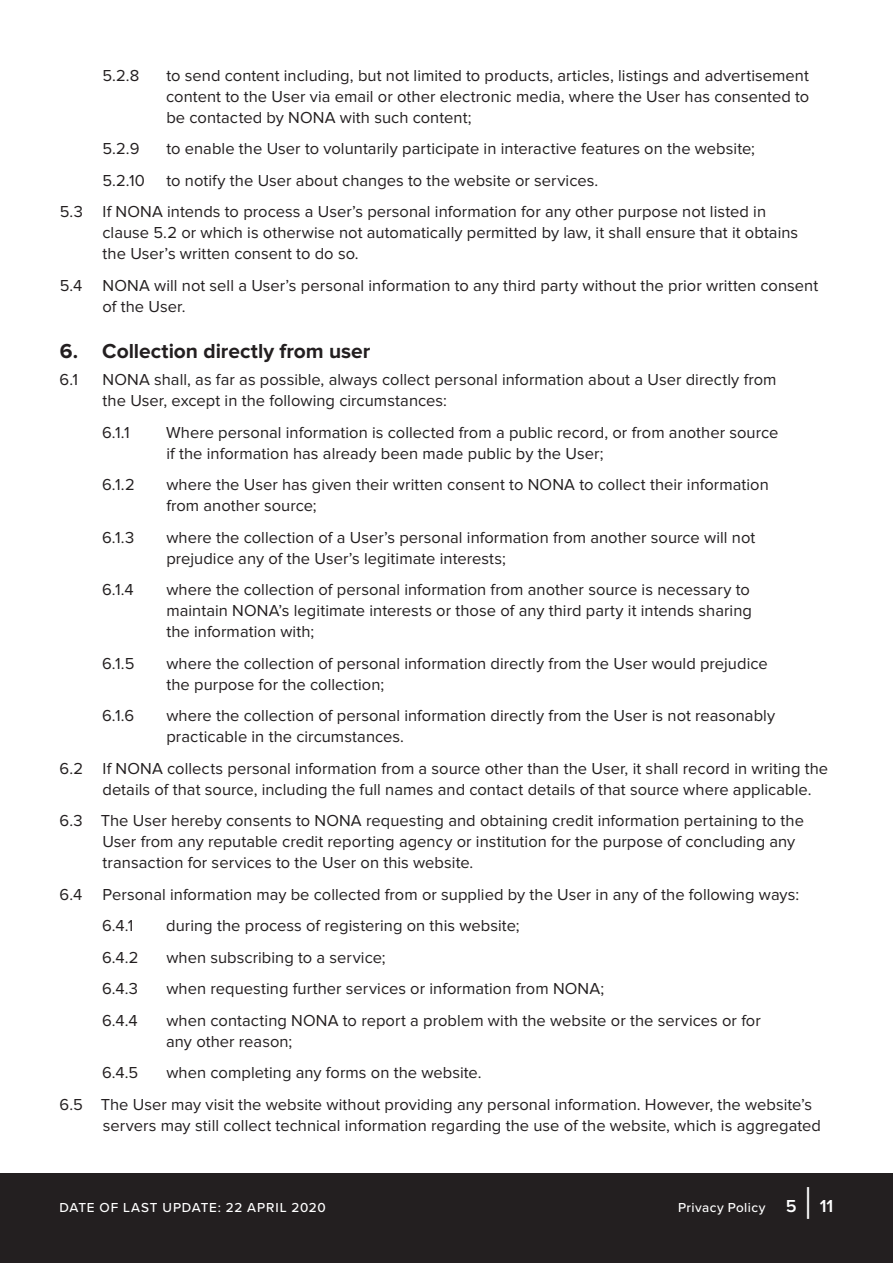
<style>
.page{position:relative;width:893px;height:1263px;background:#fff}
.page>*{position:absolute;margin:0;border:0;box-sizing:border-box;transform-origin:0 0}
.t1{font:300 45px "Proxima Nova";color:#fff}
.t2{font:700 21px "Proxima Nova";color:#231f20}
.t3{font:600 18px "Proxima Nova";color:#fff}
.t4{font:16.5px/21px "Proxima Nova";letter-spacing:.005em;color:#231f20}
.t5{font:500 13.5px "Proxima Nova";letter-spacing:.05em;color:#fff}
.t6{font:500 13.5px "Proxima Nova";letter-spacing:.03em;color:#fff}
</style>
<div class="page">
<div style="left:0;top:1174px;width:893px;height:89px;background:#231f20"></div>
<p class="t4" style="left:102px;top:65px;width:39px">5.2.8</p>
<p class="t4" style="left:166px;top:65px;width:645px;text-align:justify">to send content including, but not limited to products, articles, listings and advertisement content to the User via email or other electronic media, where the User has consented to be contacted by NONA with such content;</p>
<p class="t4" style="left:102px;top:139px;width:39px">5.2.9</p>
<p class="t4" style="left:166px;top:139px;width:590px">to enable the User to voluntarily participate in interactive features on the website;</p>
<p class="t4" style="left:102px;top:170px;width:44px">5.2.10</p>
<p class="t4" style="left:166px;top:170px;width:433px">to notify the User about changes to the website or services.</p>
<p class="t4" style="left:102px;top:202px;width:697px;text-indent:-43px">5.3 If NONA intends to process a User’s personal information for any other purpose not listed in clause 5.2 or which is otherwise not automatically permitted by law, it shall ensure that it obtains the User’s written consent to do so.</p>
<p class="t4" style="left:102px;top:275px;width:717px;text-indent:-43px">5.4 NONA will not sell a User’s personal information to any third party without the prior written consent of the User.</p>
<p class="t2" style="left:60px;top:341px;width:312px">6. Collection directly from user</p>
<p class="t4" style="left:60px;top:370px;width:20px">6.1</p>
<p class="t4" style="left:103px;top:370px;width:676px">NONA shall, as far as possible, always collect personal information about a User directly from the User, except in the following circumstances:</p>
<p class="t4" style="left:102px;top:422px;width:29px">6.1.1</p>
<p class="t4" style="left:166px;top:422px;width:614px">Where personal information is collected from a public record, or from another source if the information has already been made public by the User;</p>
<p class="t4" style="left:102px;top:475px;width:34px">6.1.2</p>
<p class="t4" style="left:166px;top:475px;width:604px">where the User has given their written consent to NONA to collect their information from another source;</p>
<p class="t4" style="left:102px;top:527px;width:34px">6.1.3</p>
<p class="t4" style="left:166px;top:527px;width:590px">where the collection of a User’s personal information from another source will not prejudice any of the User’s legitimate interests;</p>
<p class="t4" style="left:102px;top:580px;width:33px">6.1.4</p>
<p class="t4" style="left:166px;top:580px;width:587px">where the collection of personal information from another source is necessary to maintain NONA’s legitimate interests or those of any third party it intends sharing the information with;</p>
<p class="t4" style="left:102px;top:653px;width:34px">6.1.5</p>
<p class="t4" style="left:166px;top:653px;width:603px">where the collection of personal information directly from the User would prejudice the purpose for the collection;</p>
<p class="t4" style="left:102px;top:706px;width:34px">6.1.6</p>
<p class="t4" style="left:166px;top:706px;width:610px">where the collection of personal information directly from the User is not reasonably practicable in the circumstances.</p>
<p class="t4" style="left:102px;top:758px;width:727px;text-indent:-43px">6.2 If NONA collects personal information from a source other than the User, it shall record in writing the details of that source, including the full names and contact details of that source where applicable.</p>
<p class="t4" style="left:102px;top:811px;width:703px;text-indent:-43px">6.3 The User hereby consents to NONA requesting and obtaining credit information pertaining to the<br>User from any reputable credit reporting agency or institution for the purpose of concluding any transaction for services to the User on this website.</p>
<p class="t4" style="left:60px;top:884px;width:741px">6.4 Personal information may be collected from or supplied by the User in any of the following ways:</p>
<p class="t4" style="left:102px;top:916px;width:33px">6.4.1</p>
<p class="t4" style="left:166px;top:916px;width:355px">during the process of registering on this website;</p>
<p class="t4" style="left:102px;top:947px;width:38px">6.4.2</p>
<p class="t4" style="left:166px;top:947px;width:221px">when subscribing to a service;</p>
<p class="t4" style="left:102px;top:979px;width:37px">6.4.3</p>
<p class="t4" style="left:166px;top:979px;width:439px">when requesting further services or information from NONA;</p>
<p class="t4" style="left:102px;top:1010px;width:37px">6.4.4</p>
<p class="t4" style="left:166px;top:1010px;width:596px">when contacting NONA to report a problem with the website or the services or for any other reason;</p>
<p class="t4" style="left:102px;top:1063px;width:38px">6.4.5</p>
<p class="t4" style="left:166px;top:1063px;width:317px">when completing any forms on the website.</p>
<p class="t4" style="left:103px;top:1094px;width:720px;text-indent:-43px">6.5 The User may visit the website without providing any personal information. However, the website’s servers may still collect technical information regarding the use of the website, which is aggregated</p>
<h1 class="t1" style="left:803px;top:1182px;width:11px">|</h1>
<p class="t5" style="left:60px;top:1197px;width:268px">DATE OF LAST UPDATE: 22 APRIL 2020</p>
<p class="t6" style="left:678px;top:1197px;width:89px">Privacy Policy</p>
<p class="t3" style="left:820px;top:1197px;width:15px">11</p>
<p class="t3" style="left:786px;top:1197px;width:12px">5</p>
</div>
